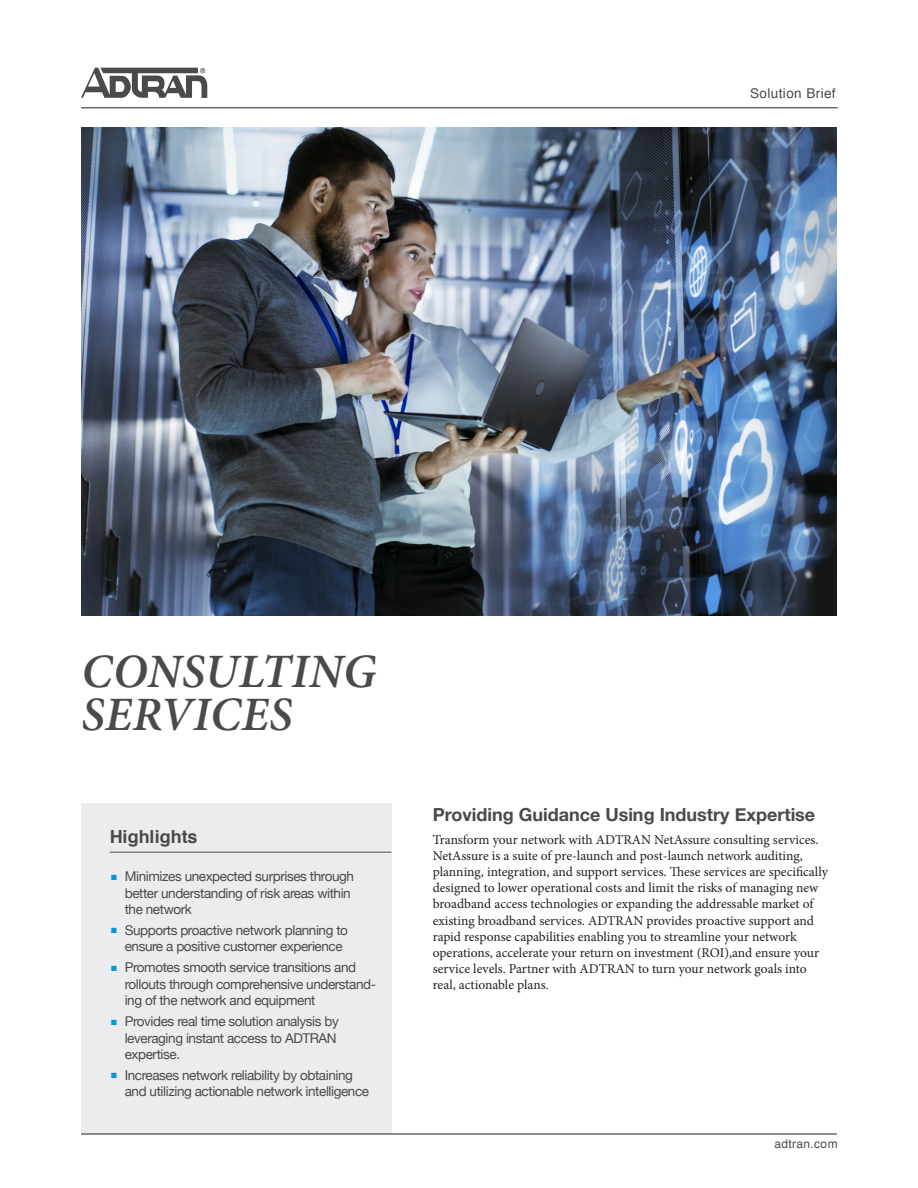
<style>
.page{position:relative;width:918px;height:1188px;background:#fff}
.page>*{position:absolute;margin:0;border:0;box-sizing:border-box;transform-origin:0 0}
.Title_Header{font:italic 600 48px/43.5px "Minion Pro";letter-spacing:.01em;color:#494a4b}
.t1{font:700 18px "Helvetica Neue";color:#494a4b}
.t2{font:700 18px "Helvetica";color:#494a4b}
.Body_Copy{font:13.5px/16.2px "Minion Pro";color:#231f20}
.t3{font:13.5px/16.5px "Helvetica Neue";letter-spacing:-.03em;color:#494a4b}
.t4{font:13.5px "Helvetica";letter-spacing:.03em;color:#494a4b}
.t5{font:12px "Helvetica";letter-spacing:.03em;color:#494a4b}
.s1{color:#009ad9}
</style>
<div class="page">
<div style="left:81px;top:803px;width:311px;height:331px;background:#ececee"></div>
<hr style="left:110px;top:852px;width:282px;height:1px;background:#494a4b">
<img style="left:81px;top:127px;width:756px;height:489px">
<hr style="left:81px;top:108px;width:757px;height:1px;background:#231f20">
<hr style="left:81px;top:1134px;width:756px;height:1px;background:#231f20">
<svg style="left:81px;top:68px;width:126px;height:30px"></svg>
<p class="t4" style="left:750px;top:83px;width:87px">Solution Brief</p>
<p class="Title_Header" style="left:81px;top:649px;width:297px">CONSULTING<br>SERVICES</p>
<h2 class="t2" style="left:110px;top:822px;width:90px">Highlights</h2>
<p class="t3" style="left:125px;top:869px;width:231px;text-indent:-14px"><span class="s1">■</span> Minimizes unexpected surprises through better understanding of risk areas within the network</p>
<p class="t3" style="left:125px;top:923px;width:225px;text-indent:-14px"><span class="s1">■</span> Supports proactive network planning to ensure a positive customer experience</p>
<p class="t3" style="left:125px;top:960px;width:253px;text-indent:-14px"><span class="s1">■</span> Promotes smooth service transitions and rollouts through comprehensive understand&shy;ing of the network and equipment</p>
<p class="t3" style="left:125px;top:1014px;width:216px;text-indent:-14px"><span class="s1">■</span> Provides real time solution analysis by leveraging instant access to ADTRAN expertise.</p>
<p class="t3" style="left:125px;top:1068px;width:246px;text-indent:-14px"><span class="s1">■</span> Increases network reliability by obtaining and utilizing actionable network intelligence</p>
<p class="t1" style="left:433px;top:800px;width:384px">Providing Guidance Using Industry Expertise</p>
<p class="Body_Copy" style="left:433px;top:831px;width:397px">Transform your network with ADTRAN NetAssure consulting services.<br>NetAssure is a suite of pre-launch and post-launch network auditing, planning, integration, and support services. These services are specifically designed to lower operational costs and limit the risks of managing new broadband access technologies or expanding the addressable market of existing broadband services. ADTRAN provides proactive support and rapid response capabilities enabling you to streamline your network operations, accelerate your return on investment (ROI),and ensure your service levels. Partner with ADTRAN to turn your network goals into real, actionable plans.</p>
<p class="t5" style="left:774px;top:1135px;width:65px">adtran.com</p>
</div>
